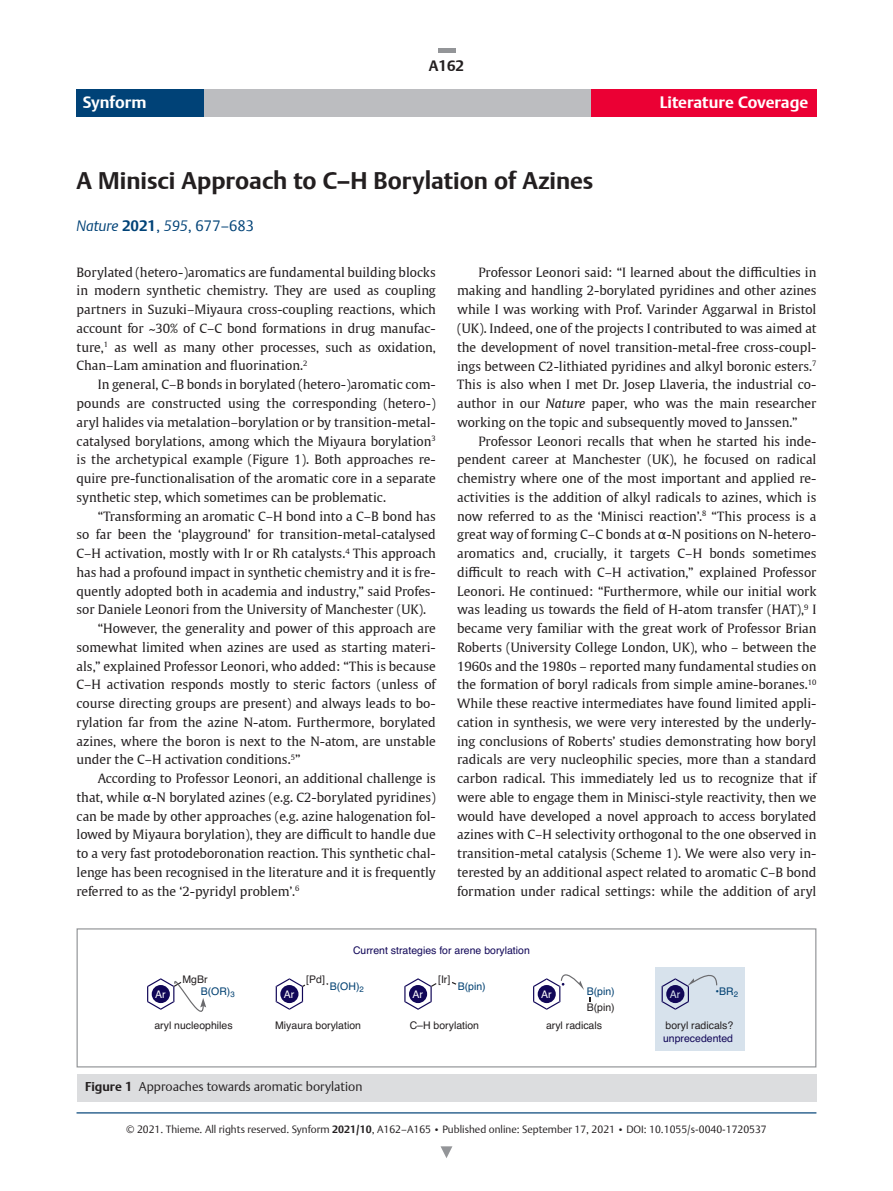
<style>
.page{position:relative;width:893px;height:1191px;background:#fff}
.page>*{position:absolute;margin:0;border:0;box-sizing:border-box;transform-origin:0 0}
.t1{font:700 24px "Thieme Argo 2011";color:#231f20}
.t2{font:700 16.5px "Thieme Argo 2011";color:#fff}
.t3{font:italic 300 15px "Thieme Argo 2011";color:#004277}
.t4{font:700 15px "Thieme Argo 2011";color:#231f20}
.t5{font:12.75px/18.8px "Thieme Gulliver 2011";color:#231f20;text-align:justify}
.t6{font:300 12.75px "Thieme Argo 2011";color:#231f20}
.t7{font:300 10.5px "Thieme Argo 2011";color:#231f20}
.t8{font:10.5px "Helvetica";color:#231f20}
.t9{font:10.5px "Helvetica";color:#110758}
.t10{font:10.5px/12.3px "Helvetica";color:#004071}
.t11{font:10.5px "Helvetica";color:#fff}
.t12{font:10.5px "Helvetica";color:#d7e1eb}
.s1{font-weight:700;font-style:normal}
.s2{font-style:normal}
.s3{font-style:italic}
.s4{color:#231f20}
.s5{font-weight:700}
.s6{font-size:9px}
</style>
<div class="page">
<hr style="left:77px;top:1112px;width:739px;height:1px;background:#004277">
<div style="left:77px;top:89px;width:739px;height:28px;background:#bcbdc0"></div>
<div style="left:591px;top:89px;width:225px;height:28px;background:#eb0034"></div>
<div style="left:77px;top:89px;width:127px;height:28px;background:#004277"></div>
<svg style="left:441px;top:1146px;width:11px;height:12px"></svg>
<div style="left:438px;top:48px;width:17px;height:5px;background:#939598"></div>
<div style="left:655px;top:967px;width:89px;height:83px;background:#d7e2ec"></div>
<svg style="left:147px;top:978px;width:59px;height:34px"></svg>
<svg style="left:533px;top:974px;width:51px;height:35px"></svg>
<svg style="left:404px;top:978px;width:32px;height:31px"></svg>
<svg style="left:662px;top:974px;width:56px;height:35px"></svg>
<svg style="left:276px;top:978px;width:29px;height:31px"></svg>
<div style="left:77px;top:928px;width:739px;height:139px;border:1px solid #939598"></div>
<div style="left:77px;top:1074px;width:739px;height:28px;background:#dcdddf"></div>
<p class="t4" style="left:429px;top:56px;width:37px">A162</p>
<p class="t2" style="left:83px;top:91px;width:65px">Synform</p>
<p class="t2" style="left:660px;top:91px;width:150px">Literature Coverage</p>
<h1 class="t1" style="left:77px;top:164px;width:518px">A Minisci Approach to C–H Borylation of Azines</h1>
<p class="t3" style="left:77px;top:216px;width:179px">Nature <span class="s1">2021</span><span class="s2">,</span> 595<span class="s2">, 677–683</span></p>
<p class="t5" style="left:77px;top:262px;width:361px">Borylated (hetero-)aromatics are fundamental building blocks in modern synthetic chemistry. They are used as coupling partners in Suzuki–Miyaura cross-coupling reactions, which account for ~30% of C–C bond formations in drug manufac&shy;ture,<sup>1</sup> as well as many other processes, such as oxidation, Chan–Lam amination and fluorination.<sup>2</sup></p>
<p class="t5" style="left:77px;top:374px;width:361px;text-indent:21px">In general, C–B bonds in borylated (hetero-)aromatic com&shy;pounds are constructed using the corresponding (hetero-) aryl halides via metalation–borylation or by transition-metal&shy;catalysed borylations, among which the Miyaura borylation<sup>3 </sup>is the archetypical example (Figure 1). Both approaches re&shy;quire pre-functionalisation of the aromatic core in a separate synthetic step, which sometimes can be problematic.</p>
<p class="t5" style="left:98px;top:506px;width:339px">“Transforming an aromatic C–H bond into a C–B bond has</p>
<p class="t5" style="left:77px;top:524px;width:361px">so far been the ‘playground’ for transition-metal-catalysed</p>
<p class="t5" style="left:77px;top:543px;width:361px">C–H activation, mostly with Ir or Rh catalysts.<sup>4</sup> This approach</p>
<p class="t5" style="left:77px;top:562px;width:361px">has had a profound impact in synthetic chemistry and it is fre-</p>
<p class="t5" style="left:77px;top:581px;width:361px">quently adopted both in academia and industry,” said Profes-</p>
<p class="t5" style="left:77px;top:599px;width:351px">sor Daniele Leonori from the University of Manchester (UK).</p>
<p class="t5" style="left:98px;top:618px;width:340px">“However, the generality and power of this approach are</p>
<p class="t5" style="left:77px;top:637px;width:361px">somewhat limited when azines are used as starting materi-</p>
<p class="t5" style="left:77px;top:656px;width:361px">als,” explained Professor Leonori, who added: “This is because</p>
<p class="t5" style="left:77px;top:674px;width:361px">C–H activation responds mostly to steric factors (unless of</p>
<p class="t5" style="left:77px;top:693px;width:361px">course directing groups are present) and always leads to bo-</p>
<p class="t5" style="left:77px;top:712px;width:361px">rylation far from the azine N-atom. Furthermore, borylated</p>
<p class="t5" style="left:77px;top:731px;width:361px">azines, where the boron is next to the N-atom, are unstable</p>
<p class="t5" style="left:77px;top:749px;width:225px">under the C–H activation conditions.<sup>5</sup>”</p>
<p class="t5" style="left:98px;top:768px;width:340px">According to Professor Leonori, an additional challenge is</p>
<p class="t5" style="left:77px;top:787px;width:361px">that, while α-N borylated azines (e.g. C2-borylated pyridines)</p>
<p class="t5" style="left:77px;top:806px;width:361px">can be made by other approaches (e.g. azine halogenation fol-</p>
<p class="t5" style="left:77px;top:824px;width:361px">lowed by Miyaura borylation), they are difficult to handle due</p>
<p class="t5" style="left:77px;top:843px;width:361px">to a very fast protodeboronation reaction. This synthetic chal-</p>
<p class="t5" style="left:77px;top:862px;width:361px">lenge has been recognised in the literature and it is frequently</p>
<p class="t5" style="left:77px;top:881px;width:224px">referred to as the ‘2-pyridyl problem’.<sup>6</sup></p>
<p class="t5" style="left:457px;top:262px;width:361px;text-indent:21px">Professor Leonori said: “I learned about the difficulties in making and handling 2-borylated pyridines and other azines while I was working with Prof. Varinder Aggarwal in Bristol (UK). Indeed, one of the projects I contributed to was aimed at the development of novel transition-metal-free cross-coupl&shy;ings between C2-lithiated pyridines and alkyl boronic esters.<sup>7<br></sup>This is also when I met Dr. Josep Llaveria, the industrial co&shy;author in our <span class="s3">Nature</span> paper, who was the main researcher working on the topic and subsequently moved to Janssen.”</p>
<p class="t5" style="left:457px;top:431px;width:361px;text-indent:21px">Professor Leonori recalls that when he started his inde&shy;pendent career at Manchester (UK), he focused on radical chemistry where one of the most important and applied re&shy;activities is the addition of alkyl radicals to azines, which is now referred to as the ‘Minisci reaction’.<sup>8</sup> “This process is a great way of forming C–C bonds at α-N positions on N-hetero&shy;aromatics and, crucially, it targets C–H bonds sometimes difficult to reach with C–H activation,” explained Professor Leonori. He continued: “Furthermore, while our initial work was leading us towards the field of H-atom transfer (HAT),<sup>9</sup> I became very familiar with the great work of Professor Brian Roberts (University College London, UK), who – between the 1960s and the 1980s – reported many fundamental studies on the formation of boryl radicals from simple amine-boranes.<sup>10<br></sup>While these reactive intermediates have found limited appli&shy;cation in synthesis, we were very interested by the underly&shy;ing conclusions of Roberts’ studies demonstrating how boryl radicals are very nucleophilic species, more than a standard carbon radical. This immediately led us to recognize that if were able to engage them in Minisci-style reactivity, then we would have developed a novel approach to access borylated azines with C–H selectivity orthogonal to the one observed in transition-metal catalysis (Scheme 1). We were also very in&shy;terested by an additional aspect related to aromatic C–B bond formation under radical settings: while the addition of aryl</p>
<p class="t11" style="left:155px;top:986px;width:12px">Ar</p>
<p class="t10" style="left:201px;top:973px;width:36px;text-indent:-18px"><span class="s4">MgBr<br></span>B(OR)<sub>3</sub></p>
<p class="t11" style="left:284px;top:986px;width:12px">Ar</p>
<p class="t9" style="left:353px;top:942px;width:178px">Current strategies for arene borylation</p>
<p class="t8" style="left:306px;top:971px;width:20px">[Pd]</p>
<p class="t10" style="left:330px;top:980px;width:36px">B(OH)<sub>2</sub></p>
<p class="t11" style="left:412px;top:986px;width:12px">Ar</p>
<p class="t8" style="left:438px;top:971px;width:14px">[Ir]</p>
<p class="t10" style="left:458px;top:980px;width:30px">B(pin)</p>
<p class="t11" style="left:541px;top:986px;width:12px">Ar</p>
<p class="t10" style="left:587px;top:985px;width:30px">B(pin)</p>
<p class="t8" style="left:587px;top:999px;width:30px">B(pin)</p>
<p class="t12" style="left:670px;top:986px;width:12px">Ar</p>
<p class="t10" style="left:715px;top:985px;width:24px">•BR<sub>2</sub></p>
<p class="t8" style="left:154px;top:1017px;width:80px">aryl nucleophiles</p>
<p class="t8" style="left:410px;top:1017px;width:71px">C–H borylation</p>
<p class="t8" style="left:546px;top:1017px;width:58px">aryl radicals</p>
<p class="t8" style="left:666px;top:1017px;width:69px">boryl radicals?</p>
<p class="t9" style="left:663px;top:1029px;width:72px">unprecedented</p>
<p class="t8" style="left:275px;top:1017px;width:87px">Miyaura borylation</p>
<p class="t6" style="left:85px;top:1078px;width:279px"><span class="s5">Figure 1</span> Approaches towards aromatic borylation</p>
<p class="t7" style="left:126px;top:1122px;width:642px">© 2021. Thieme. All rights reserved. Synform <span class="s5">2021/10</span>, A162–A165 <span class="s6">•</span> Published online: September 17, 2021 <span class="s6">•</span> DOI: 10.1055/s-0040-1720537</p>
</div>
